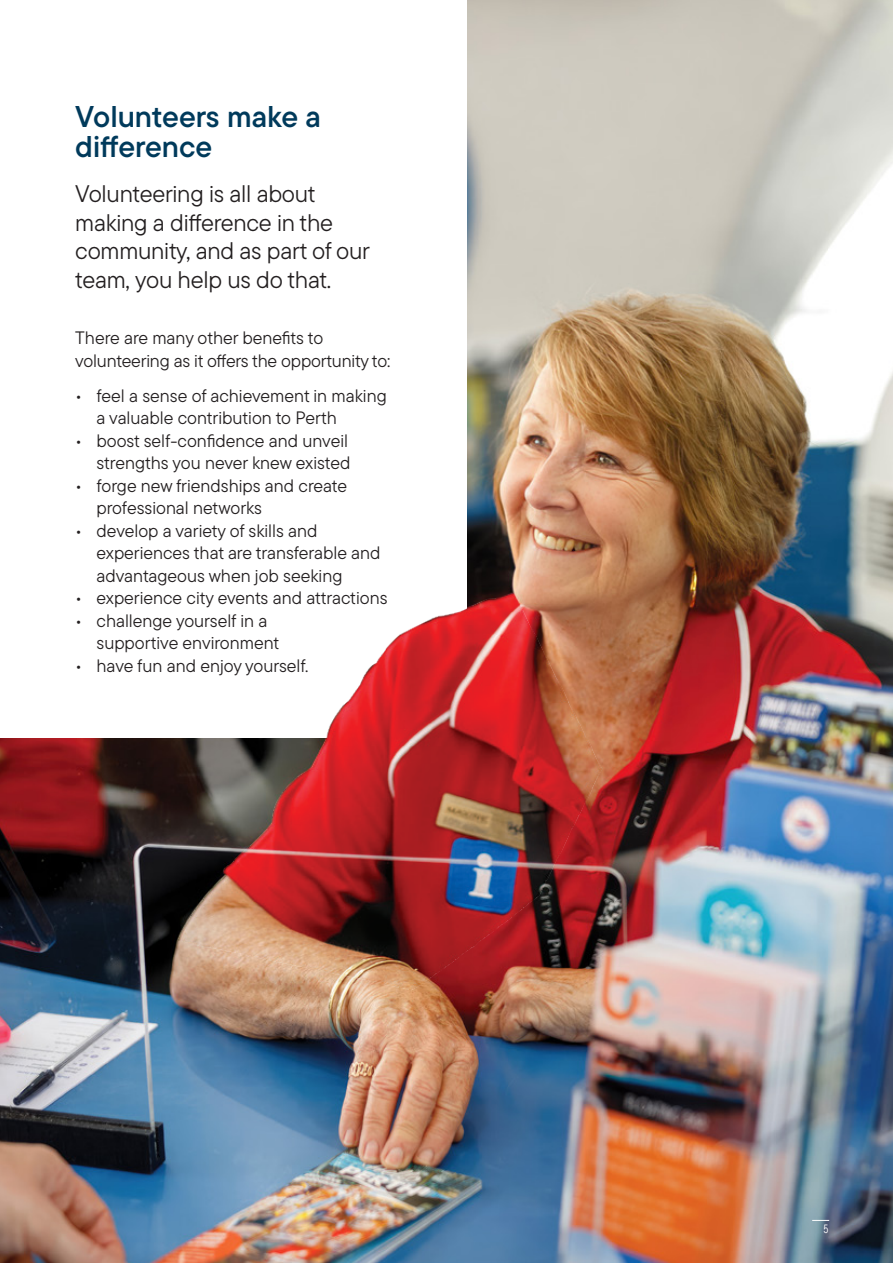
<style>
.page{position:relative;width:893px;height:1263px;background:#fff}
.page>*{position:absolute;margin:0;border:0;box-sizing:border-box;transform-origin:0 0}
.Body{font:30px/30px "TT Commons Pro Db";color:#003a5b}
.Intro{font:24px/28.5px "TT Commons Pro";letter-spacing:-.01em;color:#231f20}
.Body-2{font:18px/22.5px "TT Commons Pro";color:#231f20}
.t1{font:12px "TT Commons Pro Cond";color:#fff}
</style>
<div class="page">
<img style="left:0;top:0;width:893px;height:1263px">
<div style="left:0;top:0;width:466px;height:738px;background:#fff"></div>
<img style="left:0;top:213px;width:771px;height:888px">
<svg style="left:812px;top:1220px;width:17px;height:1px"></svg>
<p class="Body" style="left:75px;top:101px;width:247px">Volunteers make a difference</p>
<p class="Intro" style="left:75px;top:179px;width:296px">Volunteering is all about making a difference in the community, and as part of our team, you help us do that.</p>
<p class="Body-2" style="left:75px;top:326px;width:317px">There are many other benefits to volunteering as it offers the opportunity to:</p>
<p class="Body-2" style="left:97px;top:384px;width:292px;text-indent:-21px">• feel a sense of achievement in making a valuable contribution to Perth</p>
<p class="Body-2" style="left:75px;top:429px;width:277px;text-align:right">• boost self-confidence and unveil strengths you never knew existed</p>
<p class="Body-2" style="left:97px;top:474px;width:252px;text-indent:-21px">• forge new friendships and create professional networks</p>
<p class="Body-2" style="left:97px;top:519px;width:286px;text-indent:-21px">• develop a variety of skills and experiences that are transferable and advantageous when job seeking</p>
<p class="Body-2" style="left:75px;top:587px;width:314px">• experience city events and attractions</p>
<p class="Body-2" style="left:97px;top:609px;width:184px;text-indent:-21px">• challenge yourself in a supportive environment</p>
<p class="Body-2" style="left:75px;top:654px;width:235px">• have fun and enjoy yourself.</p>
<p class="t1" style="left:823px;top:1220px;width:7px">5</p>
</div>
